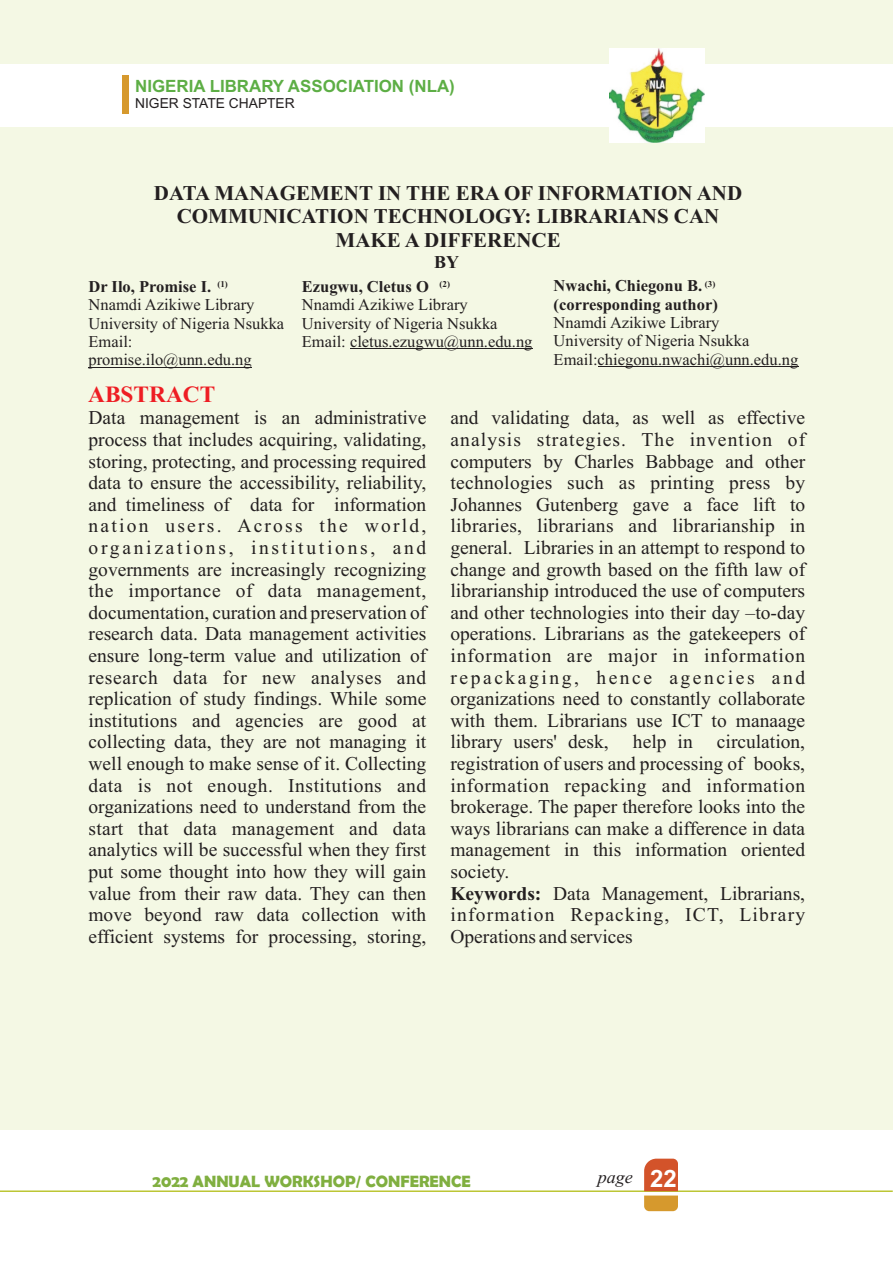
<style>
.page{position:relative;width:893px;height:1263px;background:#f4f8e4}
.page>*{position:absolute;margin:0;border:0;box-sizing:border-box;transform-origin:0 0}
.t1{font:700 23.25px "Times New Roman";color:#ee1d23}
.t2{font:700 21px/23.2px "Times New Roman";color:#231f20;text-align:center}
.t3{font:19.5px/21.6px "Times New Roman";color:#231f20;text-align:justify}
.t4{font:italic 18px "Times New Roman";color:#231f20}
.t5{font:700 18px "Times New Roman";color:#231f20}
.t6{font:700 16.95px "Arial";color:#5dae45}
.t7{font:16.5px/18.3px "Times New Roman";color:#231f20}
.t8{font:700 16.5px/18.3px "Times New Roman";color:#231f20}
.t9{font:700 16.5px "Berlin Sans FB Demi";color:#80af40}
.t10{font:13.8px "Arial";color:#231f20}
.t11{font:700 9px "Times New Roman";color:#231f20}
.s1{font-weight:700}
.s2{font-family:"Arial";font-weight:700;font-style:normal;font-size:24px;color:#fff}
</style>
<div class="page">
<div style="left:0;top:1130px;width:893px;height:133px;background:#fff"></div>
<div style="left:0;top:64px;width:893px;height:63px;background:#fff"></div>
<div style="left:122px;top:75px;width:7px;height:39px;background:#d6992d"></div>
<hr style="left:0;top:1190px;width:893px;height:2px;background:#bcc634">
<svg style="left:644px;top:1159px;width:34px;height:52px;background:#d7793f"></svg>
<img style="left:610px;top:49px;width:94px;height:94px">
<hr style="left:89px;top:367px;width:163px;height:1px;background:#231f20">
<hr style="left:598px;top:366px;width:200px;height:1px;background:#231f20">
<hr style="left:350px;top:349px;width:182px;height:1px;background:#231f20">
<p class="t6" style="left:135px;top:80px;width:321px">NIGERIA LIBRARY ASSOCIATION (NLA)</p>
<p class="t10" style="left:135px;top:98px;width:161px">NIGER STATE CHAPTER</p>
<p class="t2" style="left:154px;top:184px;width:590px">DATA MANAGEMENT IN THE ERA OF INFORMATION AND<br>COMMUNICATION TECHNOLOGY: LIBRARIANS CAN<br>MAKE A DIFFERENCE</p>
<p class="t8" style="left:554px;top:278px;width:166px">Nwachi, Chiegonu B. (corresponding author)</p>
<p class="t7" style="left:554px;top:315px;width:246px">Nnamdi Azikiwe Library<br>University of Nigeria Nsukka<br>Email:chiegonu.nwachi@unn.edu.ng</p>
<p class="t5" style="left:434px;top:256px;width:27px">BY</p>
<p class="t11" style="left:217px;top:281px;width:12px">(1)</p>
<p class="t11" style="left:440px;top:281px;width:12px">(2)</p>
<p class="t11" style="left:705px;top:281px;width:12px">(3)</p>
<p class="t8" style="left:89px;top:279px;width:124px">Dr Ilo, Promise I.</p>
<p class="t7" style="left:89px;top:297px;width:197px">Nnamdi Azikiwe Library<br>University of Nigeria Nsukka<br>Email: promise.ilo@unn.edu.ng</p>
<p class="t8" style="left:302px;top:279px;width:128px">Ezugwu, Cletus O</p>
<p class="t7" style="left:302px;top:297px;width:232px">Nnamdi Azikiwe Library<br>University of Nigeria Nsukka<br>Email: cletus.ezugwu@unn.edu.ng</p>
<p class="t1" style="left:88px;top:386px;width:128px">ABSTRACT</p>
<p class="t3" style="left:88px;top:409px;width:339px">Data management is an administrative process that includes acquiring, validating, storing, protecting, and processing required data to ensure the accessibility, reliability, and timeliness of data for information nation users. Across the world, organizations, institutions, and governments are increasingly recognizing the importance of data management, documentation, curation and preservation of research data. Data management activities ensure long-term value and utilization of research data for new analyses and replication of study findings. While some institutions and agencies are good at collecting data, they are not managing it well enough to make sense of it. Collecting data is not enough. Institutions and organizations need to understand from the start that data management and data analytics will be successful when they first put some thought into how they will gain value from their raw data. They can then move beyond raw data collection with efficient systems for processing, storing,</p>
<p class="t3" style="left:450px;top:409px;width:356px;text-align:left">and validating data, as well as effective analysis strategies. The invention of computers by Charles Babbage and other technologies such as printing press by Johannes Gutenberg gave a face lift to libraries, librarians and librarianship in general. Libraries in an attempt to respond to change and growth based on the fifth law of librarianship introduced the use of computers and other technologies into their day –to-day operations. Librarians as the gatekeepers of information are major in information repackaging, hence agencies and organizations need to constantly collaborate with them. Librarians use ICT to manaage library users' desk, help in circulation, registration of users and processing of books, information repacking and information brokerage. The paper therefore looks into the ways librarians can make a difference in data management in this information oriented society.<br><span class="s1">Keywords:</span> Data Management, Librarians, information Repacking, ICT, Library Operations and services</p>
<p class="t9" style="left:152px;top:1171px;width:320px">2022 ANNUAL WORKSHOP/ CONFERENCE</p>
<p class="t4" style="left:598px;top:1171px;width:81px">page <span class="s2">22</span></p>
</div>
